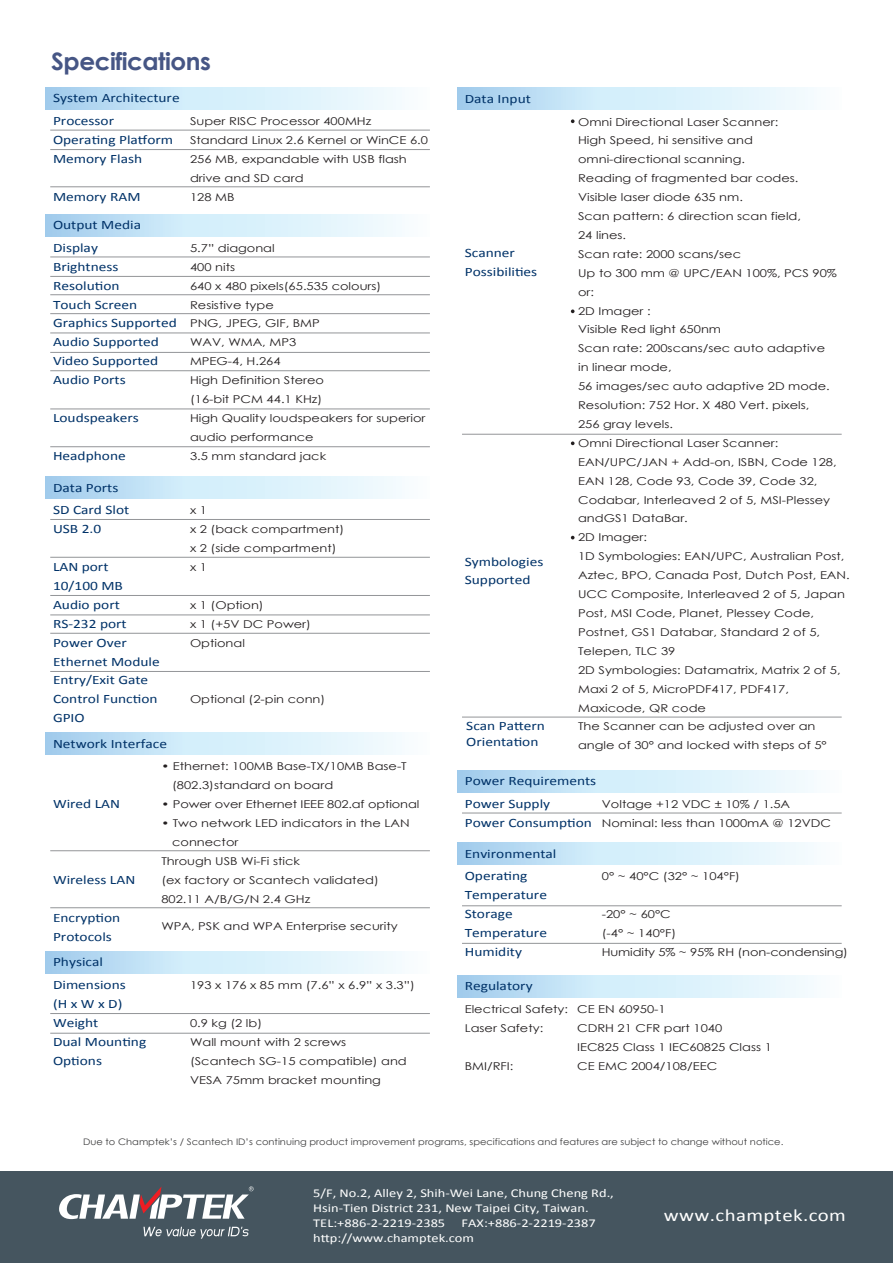
<style>
.page{position:relative;width:893px;height:1263px;background:#fff}
.page>*{position:absolute;margin:0;border:0;box-sizing:border-box;transform-origin:0 0}
.t1{font:700 24.15px "Century Gothic";letter-spacing:-.02em;color:#465685}
.t2{font:17.4px "Calibri";letter-spacing:.02em;color:#fff;scale:1.2 1}
.t3{font:12.9px/18.9px "Calibri";color:#003268;scale:1.2 1}
.t4{font:12px/15px "Calibri";color:#fff;scale:1.2 1}
.t5{font:10.8px/18.9px "Century Gothic";color:#231f20;scale:1.2 1}
.t6{font:9px "Century Gothic";color:#3e3e3f;scale:1.1 1}
</style>
<div class="page">
<div style="left:45px;top:87px;width:385px;height:22px;background:linear-gradient(to right,#abd5f1,#fdffff)"></div>
<hr style="left:50px;top:130px;width:380px;height:1px;background:#939598">
<hr style="left:50px;top:149px;width:380px;height:1px;background:#939598">
<hr style="left:50px;top:186px;width:380px;height:1px;background:#939598">
<div style="left:457px;top:770px;width:385px;height:22px;background:linear-gradient(to right,#abd5f1,#fdffff)"></div>
<hr style="left:462px;top:813px;width:380px;height:1px;background:#939598">
<div style="left:457px;top:843px;width:385px;height:22px;background:linear-gradient(to right,#abd5f1,#fdffff)"></div>
<hr style="left:462px;top:905px;width:380px;height:1px;background:#939598">
<hr style="left:462px;top:943px;width:380px;height:1px;background:#939598">
<div style="left:457px;top:975px;width:385px;height:22px;background:linear-gradient(to right,#abd5f1,#fdffff)"></div>
<div style="left:45px;top:951px;width:385px;height:22px;background:linear-gradient(to right,#abd5f1,#fdffff)"></div>
<hr style="left:50px;top:1013px;width:380px;height:1px;background:#939598">
<hr style="left:50px;top:1033px;width:380px;height:1px;background:#939598">
<div style="left:45px;top:733px;width:385px;height:22px;background:linear-gradient(to right,#abd5f1,#fdffff)"></div>
<hr style="left:50px;top:907px;width:380px;height:1px;background:#939598">
<hr style="left:50px;top:850px;width:380px;height:1px;background:#939598">
<div style="left:45px;top:214px;width:385px;height:22px;background:linear-gradient(to right,#abd5f1,#fdffff)"></div>
<hr style="left:50px;top:257px;width:380px;height:1px;background:#939598">
<hr style="left:50px;top:276px;width:380px;height:1px;background:#939598">
<hr style="left:50px;top:294px;width:380px;height:1px;background:#939598">
<hr style="left:50px;top:313px;width:380px;height:1px;background:#939598">
<hr style="left:50px;top:333px;width:380px;height:1px;background:#939598">
<hr style="left:50px;top:352px;width:380px;height:1px;background:#939598">
<hr style="left:50px;top:370px;width:380px;height:1px;background:#939598">
<hr style="left:50px;top:409px;width:380px;height:1px;background:#939598">
<hr style="left:50px;top:446px;width:380px;height:1px;background:#939598">
<div style="left:457px;top:88px;width:385px;height:22px;background:linear-gradient(to right,#abd5f1,#fdffff)"></div>
<hr style="left:462px;top:434px;width:380px;height:1px;background:#939598">
<hr style="left:462px;top:717px;width:380px;height:1px;background:#939598">
<div style="left:45px;top:477px;width:385px;height:22px;background:linear-gradient(to right,#abd5f1,#fdffff)"></div>
<hr style="left:50px;top:519px;width:380px;height:1px;background:#939598">
<hr style="left:50px;top:557px;width:380px;height:1px;background:#939598">
<hr style="left:50px;top:595px;width:380px;height:1px;background:#939598">
<hr style="left:50px;top:614px;width:380px;height:1px;background:#939598">
<hr style="left:50px;top:633px;width:380px;height:1px;background:#939598">
<hr style="left:50px;top:671px;width:380px;height:1px;background:#939598">
<div style="left:0;top:1171px;width:893px;height:92px;background:#45555f"></div>
<svg style="left:59px;top:1186px;width:195px;height:33px"></svg>
<svg style="left:143px;top:1227px;width:106px;height:12px"></svg>
<svg style="left:571px;top:119px;width:4px;height:4px"></svg>
<svg style="left:571px;top:309px;width:4px;height:4px"></svg>
<svg style="left:571px;top:536px;width:4px;height:3px"></svg>
<svg style="left:571px;top:441px;width:4px;height:4px"></svg>
<h1 class="t1" style="left:51px;top:43px;width:161px">Specifications</h1>
<p class="t3" style="left:53px;top:87px;width:107px;line-height:22.5px">System Architecture<br>Processor</p>
<p class="t3" style="left:53px;top:130px;width:102px">Operating Platform<br>Memory Flash</p>
<p class="t3" style="left:53px;top:187px;width:74px">Memory RAM</p>
<p class="t3" style="left:53px;top:214px;width:75px;line-height:22.5px">Output Media<br>Display</p>
<p class="t3" style="left:53px;top:257px;width:105px">Brightness<br>Resolution<br>Touch Screen<br>Graphics Supported<br>Audio Supported<br>Video Supported<br>Audio Ports</p>
<p class="t3" style="left:53px;top:408px;width:73px">Loudspeakers</p>
<p class="t3" style="left:53px;top:446px;width:62px">Headphone</p>
<p class="t3" style="left:53px;top:476px;width:65px;line-height:22.5px">Data Ports<br>SD Card Slot</p>
<p class="t3" style="left:53px;top:519px;width:42px">USB 2.0</p>
<p class="t3" style="left:53px;top:557px;width:90px">LAN port<br>10/100 MB<br>Audio port<br>RS-232 port<br>Power Over<br>Ethernet Module<br>Entry/Exit Gate<br>Control Function<br>GPIO</p>
<p class="t3" style="left:53px;top:734px;width:97px">Network Interface</p>
<p class="t5" style="left:190px;top:111px;width:200px">Super RISC Processor 400MHz<br>Standard Linux 2.6 Kernel or WinCE 6.0<br>256 MB, expandable with USB flash drive and SD card<br>128 MB</p>
<p class="t5" style="left:190px;top:238px;width:198px">5.7” diagonal<br>400 nits<br>640 x 480 pixels(65.535 colours)<br>Resistive type<br>PNG, JPEG, GIF, BMP<br>WAV, WMA, MP3<br>MPEG-4, H.264<br>High Definition Stereo<br>(16-bit PCM 44.1 KHz)<br>High Quality loudspeakers for superior audio performance<br>3.5 mm standard jack</p>
<p class="t5" style="left:190px;top:501px;width:130px">x 1<br>x 2 (back compartment) x 2 (side compartment) x 1</p>
<p class="t5" style="left:190px;top:595px;width:102px">x 1 (Option)<br>x 1 (+5V DC Power)<br>Optional</p>
<p class="t5" style="left:190px;top:690px;width:114px">Optional (2-pin conn)</p>
<p class="t3" style="left:53px;top:795px;width:57px">Wired LAN</p>
<p class="t3" style="left:53px;top:870px;width:70px">Wireless LAN</p>
<p class="t3" style="left:53px;top:908px;width:58px">Encryption<br>Protocols</p>
<p class="t3" style="left:53px;top:951px;width:62px;line-height:22.5px">Physical<br>Dimensions</p>
<p class="t3" style="left:53px;top:994px;width:79px">(H x W x D)<br>Weight<br>Dual Mounting<br>Options</p>
<p class="t5" style="left:172px;top:757px;width:197px;text-indent:-11px">• Ethernet: 100MB Base-TX/10MB Base-T (802.3)standard on board</p>
<p class="t5" style="left:161px;top:795px;width:216px">• Power over Ethernet IEEE 802.af optional</p>
<p class="t5" style="left:161px;top:813px;width:208px">• Two network LED indicators in the LAN</p>
<p class="t5" style="left:172px;top:832px;width:57px">connector</p>
<p class="t5" style="left:161px;top:851px;width:117px">Through USB Wi-Fi stick</p>
<p class="t5" style="left:161px;top:870px;width:183px">(ex factory or Scantech validated)</p>
<p class="t5" style="left:161px;top:889px;width:126px">802.11 A/B/G/N 2.4 GHz</p>
<p class="t5" style="left:161px;top:916px;width:198px">WPA, PSK and WPA Enterprise security</p>
<p class="t5" style="left:190px;top:975px;width:189px">193 x 176 x 85 mm (7.6” x 6.9” x 3.3”)</p>
<p class="t5" style="left:190px;top:1013px;width:182px">0.9 kg (2 lb)<br>Wall mount with 2 screws (Scantech SG-15 compatible) and<br>VESA 75mm bracket mounting</p>
<p class="t3" style="left:465px;top:89px;width:57px">Data Input</p>
<p class="t3" style="left:465px;top:243px;width:62px">Scanner<br>Possibilities</p>
<p class="t3" style="left:465px;top:552px;width:67px">Symbologies<br>Supported</p>
<p class="t3" style="left:466px;top:718px;width:67px;line-height:15.8px">Scan Pattern<br>Orientation</p>
<p class="t5" style="left:578px;top:112px;width:228px">Omni Directional Laser Scanner:<br>High Speed, hi sensitive and omni-directional scanning.<br>Reading of fragmented bar codes.<br>Visible laser diode 635 nm.<br>Scan pattern: 6 direction scan field,<br>24 lines.<br>Scan rate: 2000 scans/sec<br>Up to 300 mm @ UPC/EAN 100%, PCS 90% or:<br>2D Imager :<br>Visible Red light 650nm<br>Scan rate: 200scans/sec auto adaptive<br>in linear mode,<br>56 images/sec auto adaptive 2D mode.<br>Resolution: 752 Hor. X 480 Vert. pixels,<br>256 gray levels.<br>Omni Directional Laser Scanner:<br>EAN/UPC/JAN + Add-on, ISBN, Code 128,<br>EAN 128, Code 93, Code 39, Code 32,<br>Codabar, Interleaved 2 of 5, MSI-Plessey andGS1 DataBar.<br>2D Imager:<br>1D Symbologies: EAN/UPC, Australian Post,<br>Aztec, BPO, Canada Post, Dutch Post, EAN.<br>UCC Composite, Interleaved 2 of 5, Japan<br>Post, MSI Code, Planet, Plessey Code,<br>Postnet, GS1 Databar, Standard 2 of 5,<br>Telepen, TLC 39<br>2D Symbologies: Datamatrix, Matrix 2 of 5,<br>Maxi 2 of 5, MicroPDF417, PDF417,<br>Maxicode, QR code<br>The Scanner can be adjusted over an angle of 30° and locked with steps of 5°</p>
<p class="t3" style="left:465px;top:770px;width:111px;line-height:22.5px">Power Requirements<br>Power Supply</p>
<p class="t3" style="left:465px;top:813px;width:108px">Power Consumption</p>
<p class="t5" style="left:602px;top:794px;width:193px">Voltage +12 VDC ± 10% / 1.5A<br>Nominal: less than 1000mA @ 12VDC</p>
<p class="t3" style="left:465px;top:842px;width:78px;line-height:22.5px">Environmental<br>Operating</p>
<p class="t3" style="left:465px;top:886px;width:70px">Temperature<br>Storage<br>Temperature<br>Humidity</p>
<p class="t3" style="left:465px;top:977px;width:58px">Regulatory</p>
<p class="t5" style="left:465px;top:999px;width:88px">Electrical Safety:<br>Laser Safety:</p>
<p class="t5" style="left:465px;top:1056px;width:42px">BMI/RFI:</p>
<p class="t5" style="left:602px;top:867px;width:117px">0° ~ 40°C (32° ~ 104°F)</p>
<p class="t5" style="left:602px;top:905px;width:207px">-20° ~ 60°C<br>(-4° ~ 140°F)<br>Humidity 5% ~ 95% RH (non-condensing)</p>
<p class="t5" style="left:577px;top:999px;width:164px">CE EN 60950-1<br>CDRH 21 CFR part 1040<br>IEC825 Class 1 IEC60825 Class 1<br>CE EMC 2004/108/EEC</p>
<p class="t6" style="left:83px;top:1135px;width:638px">Due to Champtek’s / Scantech ID’s continuing product improvement programs, specifications and features are subject to change without notice.</p>
<p class="t4" style="left:313px;top:1185px;width:252px">5/F, No.2, Alley 2, Shih-Wei Lane, Chung Cheng Rd.,<br>Hsin-Tien District 231, New Taipei City, Taiwan.<br>TEL:+886-2-2219-2385</p>
<p class="t4" style="left:313px;top:1215px;width:237px;text-indent:148px">FAX:+886-2-2219-2387 http://www.champtek.com</p>
<h2 class="t2" style="left:664px;top:1204px;width:153px">www.champtek.com</h2>
</div>
